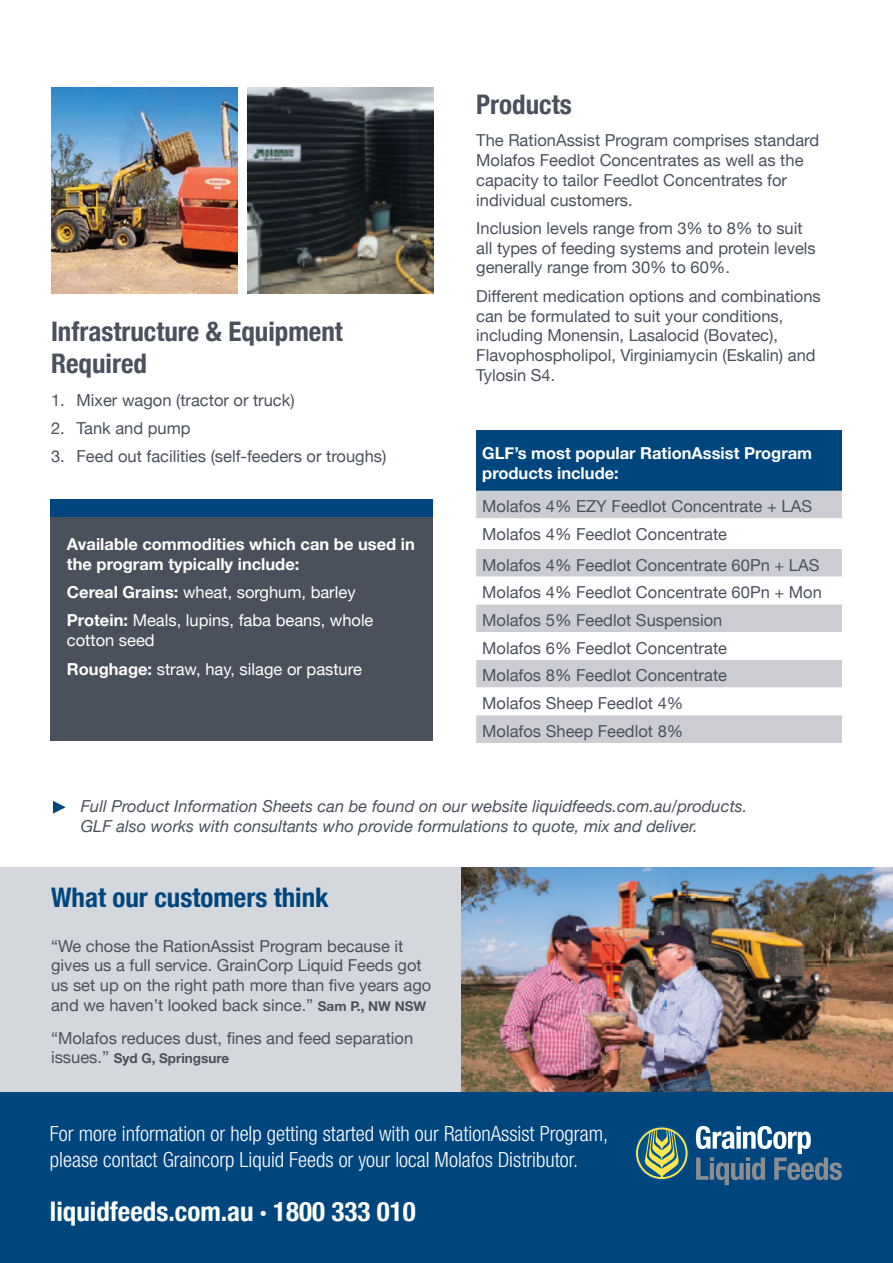
<style>
.page{position:relative;width:893px;height:1263px;background:#fff}
.page>*{position:absolute;margin:0;border:0;box-sizing:border-box;transform-origin:0 0}
.t1{font:700 condensed 27px/32.4px "Helvetica Neue";color:#4a515d}
.t2{font:700 condensed 27px "Helvetica Neue";color:#fff}
.t3{font:700 condensed 27px "Helvetica Neue";color:#00467e}
.t4{font:300 condensed 21px/25.2px "Helvetica Neue LT Std";color:#fff}
.t5{font:16.5px/19.8px "Helvetica Neue";color:#4a515d}
.t6{font:italic 16.5px/19.8px "Helvetica Neue";color:#4a515d}
.t7{font:700 16.5px/19.8px "Helvetica Neue";color:#fff}
.t8{font:16.5px/28.3px "Helvetica Neue";color:#fff}
.t9{font:700 13.5px "Helvetica Neue";color:#4a515d}
.s1{font-weight:700}
.s2{font-weight:700;font-size:13.5px}
.s3{font-weight:400;font-size:16.5px}
</style>
<div class="page">
<img style="left:460px;top:867px;width:433px;height:226px">
<div style="left:0;top:867px;width:460px;height:226px;background:#d4d7db"></div>
<div style="left:0;top:1093px;width:893px;height:170px;background:#00467e"></div>
<div style="left:50px;top:517px;width:383px;height:223px;background:#4a515d"></div>
<div style="left:50px;top:500px;width:383px;height:17px;background:#00467e"></div>
<div style="left:476px;top:430px;width:366px;height:61px;background:#00467e"></div>
<div style="left:476px;top:491px;width:366px;height:252px;background:#cccdd3"></div>
<svg style="left:476px;top:518px;width:366px;height:197px"></svg>
<img style="left:51px;top:88px;width:187px;height:205px">
<img style="left:247px;top:88px;width:186px;height:205px">
<svg style="left:53px;top:801px;width:13px;height:13px"></svg>
<div style="left:634px;top:1126px;width:55px;height:54px;background:#00538d;border-radius:50%"></div>
<svg style="left:636px;top:1127px;width:52px;height:52px"></svg>
<svg style="left:696px;top:1126px;width:146px;height:59px"></svg>
<h1 class="t1" style="left:51px;top:313px;width:293px">Infrastructure &amp; Equipment<br>Required</h1>
<p class="t5" style="left:51px;top:391px;width:245px">1. Mixer wagon (tractor or truck)</p>
<p class="t5" style="left:51px;top:419px;width:141px">2. Tank and pump</p>
<p class="t5" style="left:51px;top:447px;width:337px">3. Feed out facilities (self-feeders or troughs)</p>
<p class="t7" style="left:67px;top:535px;width:349px">Available commodities which can be used in the program typically include:</p>
<p class="t8" style="left:67px;top:579px;width:308px"><span class="s1">Cereal Grains:</span> wheat, sorghum, barley<br><span class="s1">Protein:</span> Meals, lupins, faba beans, whole</p>
<p class="t8" style="left:67px;top:627px;width:296px">cotton seed<br><span class="s1">Roughage:</span> straw, hay, silage or pasture</p>
<h1 class="t1" style="left:476px;top:86px;width:97px">Products</h1>
<p class="t5" style="left:476px;top:131px;width:344px">The RationAssist Program comprises standard Molafos Feedlot Concentrates as well as the capacity to tailor Feedlot Concentrates for individual customers.</p>
<p class="t5" style="left:476px;top:219px;width:341px">Inclusion levels range from 3% to 8% to suit all types of feeding systems and protein levels generally range from 30% to 60%.</p>
<p class="t5" style="left:476px;top:287px;width:346px">Different medication options and combinations can be formulated to suit your conditions, including Monensin, Lasalocid (Bovatec), Flavophospholipol, Virginiamycin (Eskalin) and Tylosin S4.</p>
<p class="t7" style="left:482px;top:443px;width:331px">GLF’s most popular RationAssist Program products include:</p>
<p class="t5" style="left:482px;top:494px;width:331px;line-height:27.8px">Molafos 4% EZY Feedlot Concentrate + LAS<br>Molafos 4% Feedlot Concentrate</p>
<p class="t5" style="left:482px;top:552px;width:341px;line-height:27.8px">Molafos 4% Feedlot Concentrate 60Pn + LAS<br>Molafos 4% Feedlot Concentrate 60Pn + Mon<br>Molafos 5% Feedlot Suspension<br>Molafos 6% Feedlot Concentrate<br>Molafos 8% Feedlot Concentrate<br>Molafos Sheep Feedlot 4%<br>Molafos Sheep Feedlot 8%</p>
<p class="t6" style="left:81px;top:797px;width:668px">Full Product Information Sheets can be found on our website liquidfeeds.com.au/products.<br>GLF also works with consultants who provide formulations to quote, mix and deliver.</p>
<h1 class="t3" style="left:51px;top:875px;width:279px">What our customers think</h1>
<p class="t5" style="left:51px;top:937px;width:382px">“We chose the RationAssist Program because it gives us a full service. GrainCorp Liquid Feeds got us set up on the right path more than five years ago and we haven’t looked back since.” <span class="s2">Sam P., NW NSW</span></p>
<p class="t5" style="left:51px;top:1029px;width:364px">“Molafos reduces dust, fines and feed separation</p>
<p class="t9" style="left:51px;top:1048px;width:180px"><span class="s3">issues.”</span> Syd G, Springsure</p>
<p class="t4" style="left:50px;top:1121px;width:560px">For more information or help getting started with our RationAssist Program, please contact Graincorp Liquid Feeds or your local Molafos Distributor.</p>
<h1 class="t2" style="left:50px;top:1189px;width:367px">liquidfeeds.com.au · 1800 333 010</h1>
</div>
